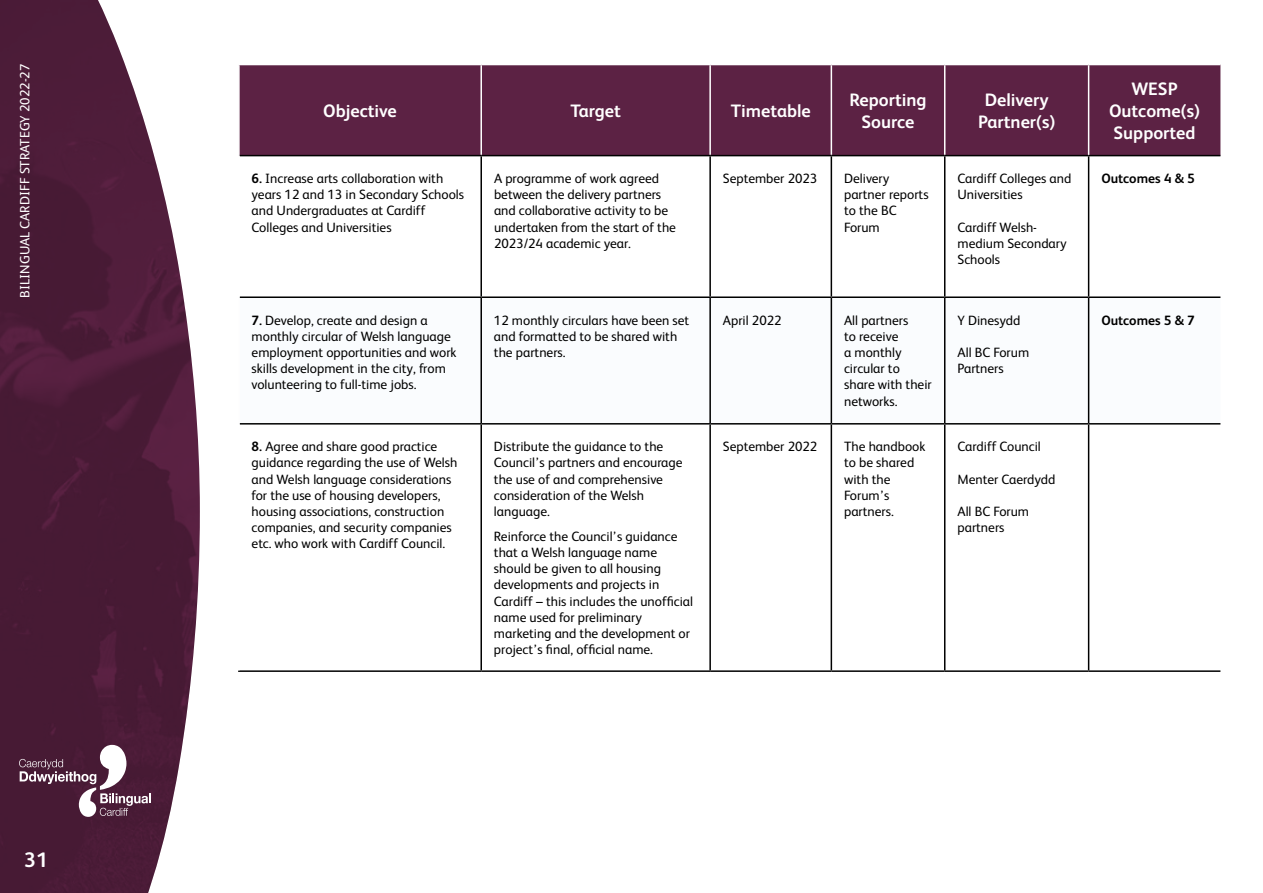
<style>
.page{position:relative;width:1263px;height:893px;background:#fff}
.page>*{position:absolute;margin:0;border:0;box-sizing:border-box;transform-origin:0 0}
.t1{font:700 21px "FS Albert";color:#fff}
.t2{font:700 18px/21.6px "FS Albert";color:#fff;text-align:center}
.t3{font:13.5px/16.2px "FS Albert";color:#000}
.t4{font:13.5px "FS Albert";color:#fff}
.t5{font:700 13.5px "FS Albert";color:#000}
.s1{font-weight:700}
</style>
<div class="page">
<img style="left:0;top:0;width:200px;height:893px">
<svg style="left:19px;top:745px;width:132px;height:72px;background:#6c485d"></svg>
<div style="left:240px;top:65px;width:980px;height:90px;background:#5c2244"></div>
<svg style="left:240px;top:156px;width:980px;height:514px"></svg>
<svg style="left:240px;top:298px;width:980px;height:125px"></svg>
<hr style="left:480px;top:65px;width:2px;height:90px;background:#fff">
<hr style="left:709px;top:65px;width:2px;height:90px;background:#fff">
<hr style="left:831px;top:65px;width:1px;height:90px;background:#fff">
<hr style="left:944px;top:65px;width:1px;height:90px;background:#fff">
<hr style="left:481px;top:155px;width:229px;height:1px;background:#000">
<hr style="left:709px;top:156px;width:2px;height:140px;background:#000">
<hr style="left:710px;top:155px;width:121px;height:1px;background:#000">
<hr style="left:831px;top:156px;width:1px;height:140px;background:#000">
<hr style="left:831px;top:155px;width:114px;height:1px;background:#000">
<hr style="left:944px;top:156px;width:1px;height:140px;background:#000">
<hr style="left:945px;top:155px;width:144px;height:1px;background:#000">
<hr style="left:1089px;top:155px;width:131px;height:1px;background:#000">
<hr style="left:481px;top:296px;width:229px;height:2px;background:#000">
<hr style="left:709px;top:298px;width:2px;height:125px;background:#000">
<hr style="left:709px;top:425px;width:2px;height:245px;background:#000">
<hr style="left:710px;top:296px;width:121px;height:2px;background:#000">
<hr style="left:831px;top:298px;width:1px;height:125px;background:#000">
<hr style="left:831px;top:425px;width:1px;height:245px;background:#000">
<hr style="left:831px;top:296px;width:114px;height:2px;background:#000">
<hr style="left:944px;top:298px;width:1px;height:125px;background:#000">
<hr style="left:944px;top:425px;width:1px;height:245px;background:#000">
<hr style="left:945px;top:296px;width:144px;height:2px;background:#000">
<hr style="left:1089px;top:296px;width:131px;height:2px;background:#000">
<hr style="left:481px;top:423px;width:229px;height:2px;background:#000">
<hr style="left:481px;top:670px;width:229px;height:2px;background:#000">
<hr style="left:710px;top:423px;width:121px;height:2px;background:#000">
<hr style="left:710px;top:670px;width:121px;height:2px;background:#000">
<hr style="left:831px;top:423px;width:114px;height:2px;background:#000">
<hr style="left:831px;top:670px;width:114px;height:2px;background:#000">
<hr style="left:945px;top:423px;width:144px;height:2px;background:#000">
<hr style="left:1089px;top:423px;width:131px;height:2px;background:#000">
<hr style="left:945px;top:670px;width:144px;height:2px;background:#000">
<hr style="left:1089px;top:670px;width:131px;height:2px;background:#000">
<hr style="left:240px;top:155px;width:241px;height:1px;background:#000">
<hr style="left:480px;top:156px;width:2px;height:140px;background:#000">
<hr style="left:240px;top:296px;width:241px;height:2px;background:#000">
<hr style="left:480px;top:298px;width:2px;height:125px;background:#000">
<hr style="left:240px;top:423px;width:241px;height:2px;background:#000">
<hr style="left:480px;top:425px;width:2px;height:245px;background:#000">
<hr style="left:238px;top:670px;width:243px;height:2px;background:#000">
<hr style="left:1088px;top:156px;width:1px;height:140px;background:#000">
<hr style="left:1088px;top:298px;width:1px;height:125px;background:#000">
<hr style="left:1088px;top:425px;width:1px;height:245px;background:#000">
<hr style="left:1088px;top:65px;width:1px;height:90px;background:#fff">
<p class="t4" style="left:16px;top:298px;width:235px;rotate:-90deg">BILINGUAL CARDIFF STRATEGY 2022-27</p>
<h1 class="t1" style="left:24px;top:845px;width:25px">31</h1>
<h2 class="t2" style="left:323px;top:99px;width:75px">Objective</h2>
<h2 class="t2" style="left:570px;top:99px;width:52px">Target</h2>
<h2 class="t2" style="left:731px;top:99px;width:81px">Timetable</h2>
<h2 class="t2" style="left:849px;top:89px;width:79px">Reporting<br>Source</h2>
<h2 class="t2" style="left:978px;top:89px;width:79px">Delivery<br>Partner(s)</h2>
<h2 class="t2" style="left:1109px;top:78px;width:92px">WESP<br>Outcome(s)<br>Supported</h2>
<p class="t3" style="left:252px;top:170px;width:214px"><span class="s1">6.</span> Increase arts collaboration with years 12 and 13 in Secondary Schools and Undergraduates at Cardiff<br>Colleges and Universities</p>
<p class="t3" style="left:494px;top:170px;width:184px">A programme of work agreed between the delivery partners and collaborative activity to be undertaken from the start of the<br>2023/24 academic year.</p>
<p class="t3" style="left:723px;top:170px;width:96px">September 2023</p>
<p class="t3" style="left:844px;top:170px;width:86px">Delivery partner reports to the BC<br>Forum</p>
<p class="t3" style="left:957px;top:170px;width:115px">Cardiff Colleges and<br>Universities</p>
<p class="t5" style="left:1101px;top:169px;width:95px">Outcomes 4 &amp; 5</p>
<p class="t3" style="left:957px;top:218px;width:111px">Cardiff Welsh&shy;medium Secondary<br>Schools</p>
<p class="t3" style="left:252px;top:311px;width:206px"><span class="s1">7.</span> Develop, create and design a monthly circular of Welsh language employment opportunities and work skills development in the city, from volunteering to full-time jobs.</p>
<p class="t3" style="left:494px;top:311px;width:197px">12 monthly circulars have been set and formatted to be shared with the partners.</p>
<p class="t3" style="left:723px;top:311px;width:60px">April 2022</p>
<p class="t3" style="left:844px;top:311px;width:89px">All partners<br>to receive<br>a monthly circular to share with their networks.</p>
<p class="t3" style="left:957px;top:311px;width:64px">Y Dinesydd</p>
<p class="t3" style="left:957px;top:344px;width:73px">All BC Forum<br>Partners</p>
<p class="t3" style="left:252px;top:438px;width:207px"><span class="s1">8.</span> Agree and share good practice guidance regarding the use of Welsh and Welsh language considerations for the use of housing developers, housing associations, construction companies, and security companies etc. who work with Cardiff Council.</p>
<p class="t3" style="left:494px;top:438px;width:190px">Distribute the guidance to the<br>Council’s partners and encourage the use of and comprehensive consideration of the Welsh language.</p>
<p class="t3" style="left:494px;top:527px;width:201px">Reinforce the Council’s guidance that a Welsh language name should be given to all housing developments and projects in<br>Cardiff – this includes the unofficial name used for preliminary marketing and the development or project’s final, official name.</p>
<p class="t3" style="left:723px;top:438px;width:96px">September 2022</p>
<p class="t3" style="left:844px;top:438px;width:83px">The handbook to be shared with the<br>Forum’s partners.</p>
<p class="t3" style="left:957px;top:438px;width:85px">Cardiff Council</p>
<p class="t3" style="left:957px;top:470px;width:99px">Menter Caerdydd</p>
<p class="t3" style="left:957px;top:503px;width:73px">All BC Forum partners</p>
<p class="t5" style="left:1101px;top:311px;width:95px">Outcomes 5 &amp; 7</p>
</div>
